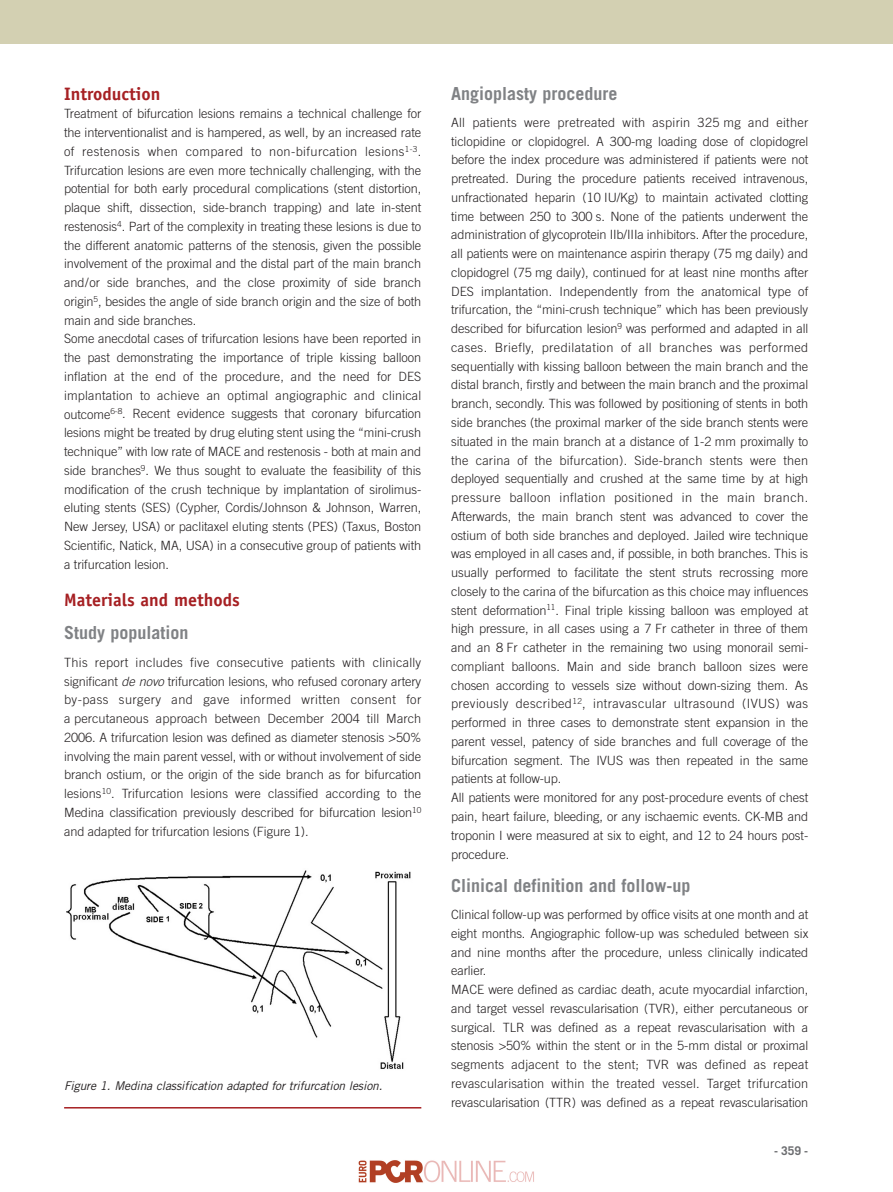
<style>
.page{position:relative;width:893px;height:1192px;background:#fff}
.page>*{position:absolute;margin:0;border:0;box-sizing:border-box;transform-origin:0 0}
.t1{font:700 18px "Trade Gothic";color:#808285}
.t2{font:700 18px "Officina Sans";color:#a62023}
.t3{font:300 12.75px/18.8px "Trade Gothic";letter-spacing:-.005em;color:#231f20}
.t4{font:italic 12px "Trade Gothic";color:#231f20}
.t5{font:700 12px "Trade Gothic";color:#6c6d70}
.s1{font-style:italic}
</style>
<div class="page">
<div style="left:0;top:0;width:893px;height:44px;background:#d3d0b2"></div>
<hr style="left:64px;top:1106px;width:357px;height:2px;background:#a62023">
<img style="left:66px;top:870px;width:345px;height:199px">
<img style="left:358px;top:1160px;width:176px;height:23px">
<h1 class="t2" style="left:64px;top:87px;width:98px">Introduction</h1>
<p class="t3" style="left:64px;top:105px;width:359px">Treatment of bifurcation lesions remains a technical challenge for the interventionalist and is hampered, as well, by an increased rate of restenosis when compared to non-bifurcation lesions<sup>1-3</sup>.<br>Trifurcation lesions are even more technically challenging, with the potential for both early procedural complications (stent distortion, plaque shift, dissection, side-branch trapping) and late in-stent restenosis<sup>4</sup>. Part of the complexity in treating these lesions is due to the different anatomic patterns of the stenosis, given the possible involvement of the proximal and the distal part of the main branch and/or side branches, and the close proximity of side branch origin<sup>5</sup>, besides the angle of side branch origin and the size of both main and side branches.<br>Some anecdotal cases of trifurcation lesions have been reported in the past demonstrating the importance of triple kissing balloon inflation at the end of the procedure, and the need for DES implantation to achieve an optimal angiographic and clinical outcome<sup>6-8</sup>. Recent evidence suggests that coronary bifurcation lesions might be treated by drug eluting stent using the “mini-crush technique” with low rate of MACE and restenosis - both at main and side branches<sup>9</sup>. We thus sought to evaluate the feasibility of this modification of the crush technique by implantation of sirolimus&shy;eluting stents (SES) (Cypher, Cordis/Johnson &amp; Johnson, Warren, New Jersey, USA) or paclitaxel eluting stents (PES) (Taxus, Boston Scientific, Natick, MA, USA) in a consecutive group of patients with a trifurcation lesion.</p>
<h1 class="t2" style="left:64px;top:593px;width:177px">Materials and methods</h1>
<h1 class="t1" style="left:64px;top:626px;width:126px">Study population</h1>
<p class="t3" style="left:64px;top:654px;width:359px;text-align:justify">This report includes five consecutive patients with clinically significant <span class="s1">de novo</span> trifurcation lesions, who refused coronary artery by-pass surgery and gave informed written consent for a percutaneous approach between December 2004 till March 2006. A trifurcation lesion was defined as diameter stenosis &gt;50% involving the main parent vessel, with or without involvement of side branch ostium, or the origin of the side branch as for bifurcation lesions<sup>10</sup>. Trifurcation lesions were classified according to the Medina classification previously described for bifurcation lesion<sup>10 </sup>and adapted for trifurcation lesions (Figure 1).</p>
<p class="t4" style="left:64px;top:1081px;width:322px">Figure 1. Medina classification adapted for trifurcation lesion.</p>
<h1 class="t1" style="left:451px;top:87px;width:168px">Angioplasty procedure</h1>
<p class="t3" style="left:451px;top:114px;width:359px">All patients were pretreated with aspirin 325 mg and either ticlopidine or clopidogrel. A 300-mg loading dose of clopidogrel before the index procedure was administered if patients were not pretreated. During the procedure patients received intravenous, unfractionated heparin (10 IU/Kg) to maintain activated clotting time between 250 to 300 s. None of the patients underwent the administration of glycoprotein IIb/IIIa inhibitors. After the procedure, all patients were on maintenance aspirin therapy (75 mg daily) and clopidogrel (75 mg daily), continued for at least nine months after DES implantation. Independently from the anatomical type of trifurcation, the “mini-crush technique” which has been previously described for bifurcation lesion<sup>9</sup> was performed and adapted in all cases. Briefly, predilatation of all branches was performed sequentially with kissing balloon between the main branch and the distal branch, firstly and between the main branch and the proximal branch, secondly. This was followed by positioning of stents in both side branches (the proximal marker of the side branch stents were situated in the main branch at a distance of 1-2 mm proximally to the carina of the bifurcation). Side-branch stents were then deployed sequentially and crushed at the same time by at high pressure balloon inflation positioned in the main branch.<br>Afterwards, the main branch stent was advanced to cover the ostium of both side branches and deployed. Jailed wire technique was employed in all cases and, if possible, in both branches. This is usually performed to facilitate the stent struts recrossing more closely to the carina of the bifurcation as this choice may influences stent deformation<sup>11</sup>. Final triple kissing balloon was employed at high pressure, in all cases using a 7 Fr catheter in three of them and an 8 Fr catheter in the remaining two using monorail semi&shy;compliant balloons. Main and side branch balloon sizes were chosen according to vessels size without down-sizing them. As previously described<sup>12</sup>, intravascular ultrasound (IVUS) was performed in three cases to demonstrate stent expansion in the parent vessel, patency of side branches and full coverage of the bifurcation segment. The IVUS was then repeated in the same patients at follow-up.<br>All patients were monitored for any post-procedure events of chest pain, heart failure, bleeding, or any ischaemic events. CK-MB and troponin I were measured at six to eight, and 12 to 24 hours post&shy;procedure.</p>
<h1 class="t1" style="left:451px;top:878px;width:241px">Clinical definition and follow-up</h1>
<p class="t3" style="left:451px;top:906px;width:359px">Clinical follow-up was performed by office visits at one month and at eight months. Angiographic follow-up was scheduled between six and nine months after the procedure, unless clinically indicated earlier.<br>MACE were defined as cardiac death, acute myocardial infarction, and target vessel revascularisation (TVR), either percutaneous or surgical. TLR was defined as a repeat revascularisation with a stenosis &gt;50% within the stent or in the 5-mm distal or proximal segments adjacent to the stent; TVR was defined as repeat revascularisation within the treated vessel. Target trifurcation revascularisation (TTR) was defined as a repeat revascularisation</p>
<p class="t5" style="left:774px;top:1145px;width:36px">- 359 -</p>
</div>
